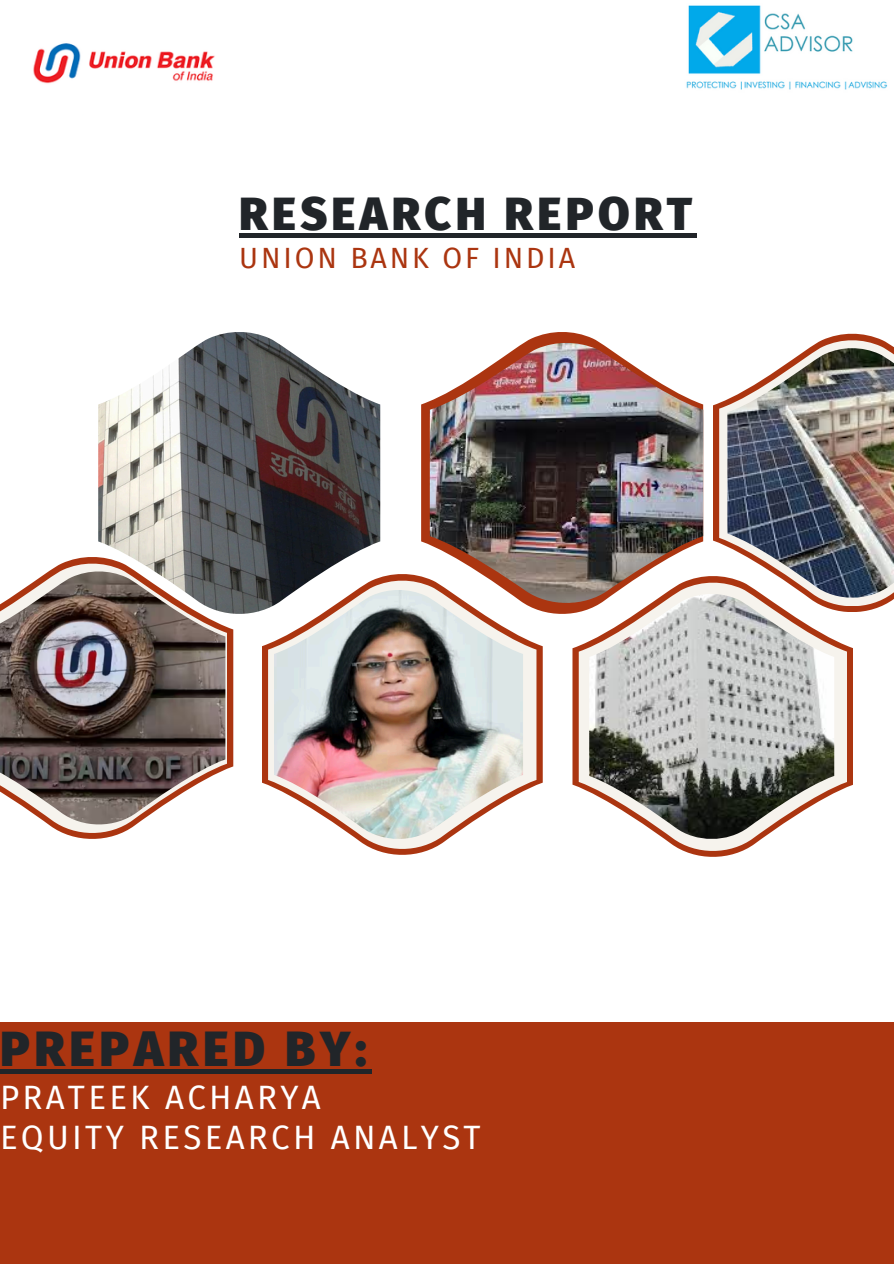
<style>
.page{position:relative;width:894px;height:1264px;background:#fff}
.page>*{position:absolute;margin:0;border:0;box-sizing:border-box;transform-origin:0 0}
.t1{font:900 48.75px "Fira Sans";letter-spacing:.095em;color:#212529}
.t2{font:900 45.75px "Fira Sans";letter-spacing:.095em;color:#212529}
.t3{font:33px "Fira Sans";letter-spacing:.1em;color:#fff}
.t4{font:28.65px "Fira Sans";letter-spacing:.1em;color:#ab3510}
</style>
<div class="page">
<div style="left:0;top:0;width:893px;height:1263px;background:#ab3510"></div>
<div style="left:0;top:0;width:893px;height:1021px;background:#fff"></div>
<svg style="left:421px;top:332px;width:282px;height:282px"></svg>
<svg style="left:262px;top:574px;width:280px;height:280px"></svg>
<svg style="left:268px;top:580px;width:268px;height:269px"></svg>
<img style="left:274px;top:590px;width:249px;height:249px">
<svg style="left:572px;top:576px;width:281px;height:280px"></svg>
<svg style="left:578px;top:582px;width:268px;height:269px"></svg>
<img style="left:589px;top:594px;width:245px;height:245px">
<svg style="left:63px;top:557px;width:170px;height:282px"></svg>
<svg style="left:48px;top:563px;width:179px;height:270px"></svg>
<svg style="left:712px;top:334px;width:170px;height:278px"></svg>
<svg style="left:719px;top:340px;width:174px;height:266px"></svg>
<img style="left:98px;top:332px;width:282px;height:282px">
<img style="left:429px;top:343px;width:273px;height:260px">
<img style="left:0;top:571px;width:225px;height:253px">
<img style="left:727px;top:348px;width:166px;height:249px">
<img style="left:686px;top:5px;width:202px;height:85px">
<img style="left:33px;top:43px;width:182px;height:41px">
<div style="left:239px;top:233px;width:457px;height:5px;background:#212529"></div>
<hr style="left:0;top:1069px;width:371px;height:4px;background:#212529">
<p class="t2" style="left:239px;top:187px;width:454px">RESEARCH REPORT</p>
<p class="t4" style="left:239px;top:241px;width:337px">UNION BANK OF INDIA</p>
<p class="t1" style="left:0;top:1020px;width:368px">PREPARED BY:</p>
<p class="t3" style="left:0;top:1078px;width:322px">PRATEEK ACHARYA</p>
<p class="t3" style="left:0;top:1118px;width:482px">EQUITY RESEARCH ANALYST</p>
</div>
